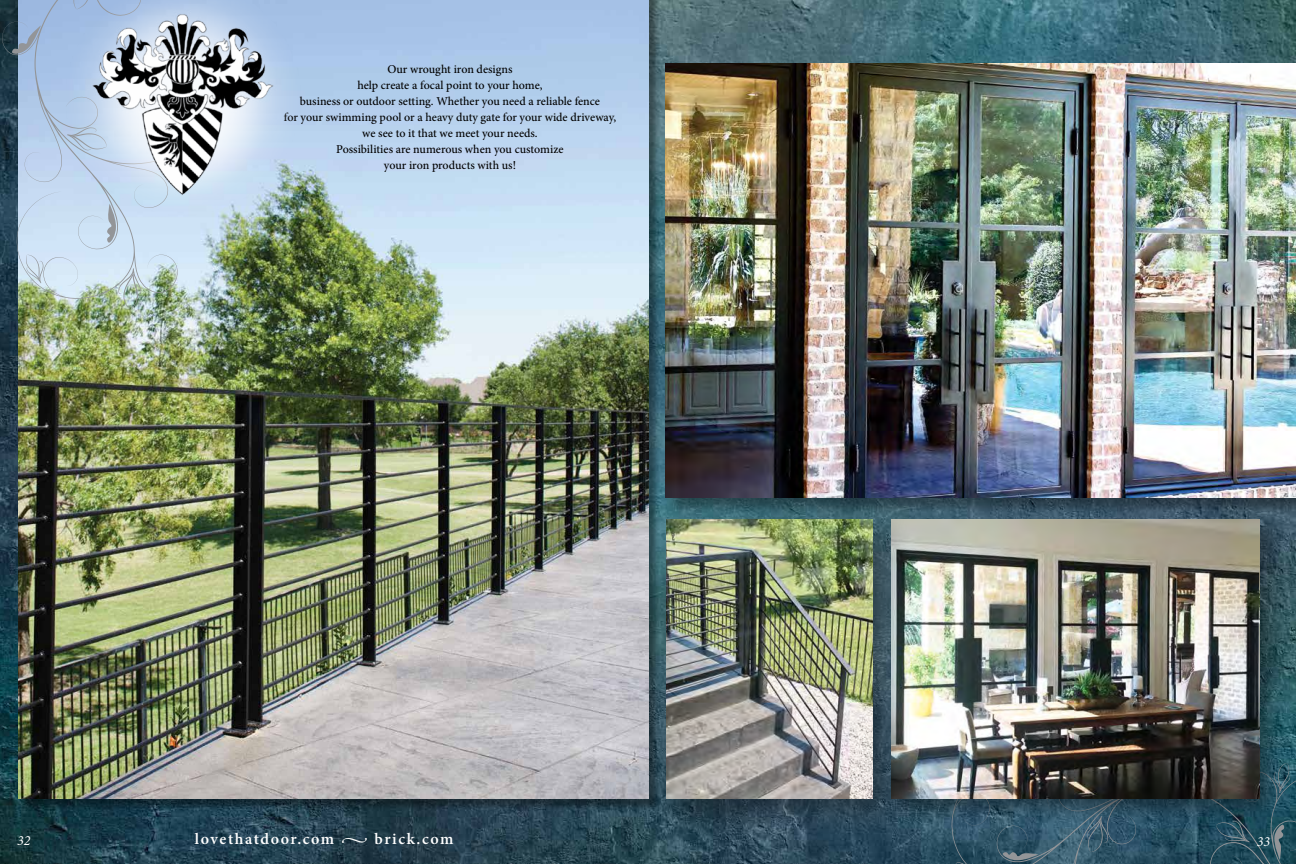
<style>
.page{position:relative;width:1296px;height:864px;background:#fff}
.page>*{position:absolute;margin:0;border:0;box-sizing:border-box;transform-origin:0 0}
.t1{font:600 16px "Minion Pro";letter-spacing:.1em;color:#fff}
.t2{font:italic 14px "Minion Pro";color:#fff}
.t3{font:500 12px/16px "Minion Pro";letter-spacing:-.005em;color:#000;text-align:center}
</style>
<div class="page">
<img style="left:0;top:0;width:1296px;height:864px">
<svg style="left:951px;top:751px;width:345px;height:113px;background:#305566"></svg>
<div style="left:20px;top:0;width:641px;height:811px;background:#000;opacity:.4"></div>
<img style="left:18px;top:0;width:630px;height:799px">
<svg style="left:0;top:0;width:216px;height:299px;background:#a3bacb"></svg>
<svg style="left:118px;top:268px;width:23px;height:41px"></svg>
<svg style="left:26px;top:255px;width:17px;height:28px"></svg>
<svg style="left:12px;top:25px;width:29px;height:30px"></svg>
<svg style="left:107px;top:216px;width:9px;height:27px"></svg>
<img style="left:66px;top:0;width:234px;height:216px">
<div style="left:881px;top:510px;width:406px;height:315px;background:#000;opacity:.42"></div>
<img style="left:912px;top:520px;width:348px;height:279px">
<div style="left:665px;top:62px;width:631px;height:455px;background:#000;opacity:.4"></div>
<img style="left:666px;top:63px;width:630px;height:434px">
<div style="left:652px;top:505px;width:260px;height:333px;background:#000;opacity:.42"></div>
<img style="left:666px;top:520px;width:207px;height:279px">
<p class="t3" style="left:284px;top:61px;width:334px">Our wrought iron designs<br>help create a focal point to your home,<br>business or outdoor setting. Whether you need a reliable fence<br>for your swimming pool or a heavy duty gate for your wide driveway, we see to it that we meet your needs.<br>Possibilities are numerous when you customize<br>your iron products with us!</p>
<h1 class="t1" style="left:195px;top:828px;width:260px">lovethatdoor.com • brick.com</h1>
<p class="t2" style="left:17px;top:831px;width:15px">32</p>
<p class="t2" style="left:1257px;top:832px;width:15px">33</p>
</div>
